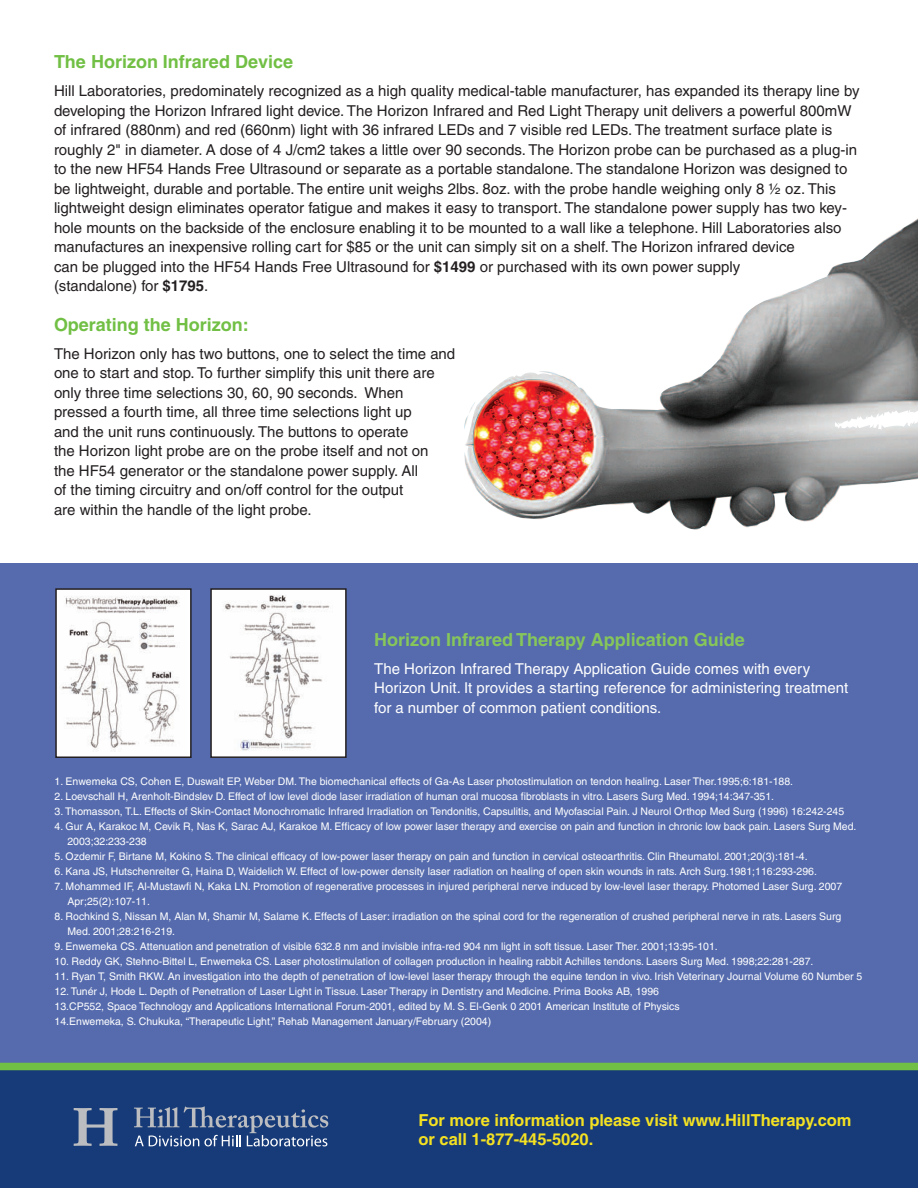
<style>
.page{position:relative;width:918px;height:1188px;background:#fff}
.page>*{position:absolute;margin:0;border:0;box-sizing:border-box;transform-origin:0 0}
.t1{font:700 18px "Helvetica";color:#86c65a}
.t2{font:18px "Helvetica Bold TT";color:#71bf44}
.t3{font:700 18px "Helvetica";color:#71bf44}
.t4{font:700 16.5px/19.8px "Helvetica";color:#f4e122}
.t5{font:15px/19.5px "Helvetica";color:#231f20}
.t6{font:15px/19.5px "Helvetica";color:#fff}
.t7{font:10.5px/15px "Helvetica";color:#fff}
.s1{font-weight:700}
</style>
<div class="page">
<div style="left:0;top:1070px;width:918px;height:118px;background:#173b78"></div>
<div style="left:0;top:563px;width:918px;height:501px;background:#556bad"></div>
<div style="left:0;top:1063px;width:918px;height:7px;background:#71bf44"></div>
<img style="left:464px;top:218px;width:454px;height:312px">
<svg style="left:73px;top:1106px;width:255px;height:41px"></svg>
<div style="left:56px;top:589px;width:135px;height:168px;background:#fff"></div>
<img style="left:61px;top:596px;width:119px;height:156px">
<div style="left:55px;top:588px;width:137px;height:170px;border:2px solid #231f20"></div>
<div style="left:211px;top:589px;width:135px;height:168px;background:#fff"></div>
<img style="left:224px;top:595px;width:106px;height:156px">
<div style="left:210px;top:588px;width:137px;height:170px;border:2px solid #231f20"></div>
<h1 class="t2" style="left:54px;top:51px;width:241px">The Horizon Infrared Device</h1>
<p class="t5" style="left:54px;top:82px;width:807px">Hill Laboratories, predominately recognized as a high quality medical-table manufacturer, has expanded its therapy line by developing the Horizon Infrared light device. The Horizon Infrared and Red Light Therapy unit delivers a powerful 800mW of infrared (880nm) and red (660nm) light with 36 infrared LEDs and 7 visible red LEDs. The treatment surface plate is roughly 2" in diameter. A dose of 4 J/cm2 takes a little over 90 seconds. The Horizon probe can be purchased as a plug-in to the new HF54 Hands Free Ultrasound or separate as a portable standalone. The standalone Horizon was designed to be lightweight, durable and portable. The entire unit weighs 2lbs. 8oz. with the probe handle weighing only 8 ½ oz. This lightweight design eliminates operator fatigue and makes it easy to transport. The standalone power supply has two key&shy;hole mounts on the backside of the enclosure enabling it to be mounted to a wall like a telephone. Hill Laboratories also manufactures an inexpensive rolling cart for $85 or the unit can simply sit on a shelf. The Horizon infrared device<br>can be plugged into the HF54 Hands Free Ultrasound for <span class="s1">$1499</span> or purchased with its own power supply<br>(standalone) for <span class="s1">$1795</span>.</p>
<h1 class="t3" style="left:54px;top:318px;width:196px">Operating the Horizon:</h1>
<p class="t5" style="left:54px;top:345px;width:403px">The Horizon only has two buttons, one to select the time and one to start and stop. To further simplify this unit there are only three time selections 30, 60, 90 seconds. When pressed a fourth time, all three time selections light up<br>and the unit runs continuously. The buttons to operate<br>the Horizon light probe are on the probe itself and not on<br>the HF54 generator or the standalone power supply. All<br>of the timing circuitry and on/off control for the output<br>are within the handle of the light probe.</p>
<h1 class="t1" style="left:374px;top:633px;width:372px">Horizon Infrared Therapy Application Guide</h1>
<h3 class="t6" style="left:374px;top:660px;width:475px">The Horizon Infrared Therapy Application Guide comes with every<br>Horizon Unit. It provides a starting reference for administering treatment for a number of common patient conditions.</h3>
<p class="t7" style="left:55px;top:775px;width:740px">1. Enwemeka CS, Cohen E, Duswalt EP, Weber DM. The biomechanical effects of Ga-As Laser photostimulation on tendon healing. Laser Ther.1995;6:181-188.</p>
<p class="t7" style="left:55px;top:790px;width:721px">2. Loevschall H, Arenholt-Bindslev D. Effect of low level diode laser irradiation of human oral mucosa fibroblasts in vitro. Lasers Surg Med. 1994;14:347-351.</p>
<p class="t7" style="left:55px;top:805px;width:791px">3. Thomasson, T.L. Effects of Skin-Contact Monochromatic Infrared Irradiation on Tendonitis, Capsulitis, and Myofascial Pain. J Neurol Orthop Med Surg (1996) 16:242-245</p>
<p class="t7" style="left:68px;top:820px;width:791px;text-indent:-13px">4. Gur A, Karakoc M, Cevik R, Nas K, Sarac AJ, Karakoe M. Efficacy of low power laser therapy and exercise on pain and function in chronic low back pain. Lasers Surg Med.<br>2003;32:233-238</p>
<p class="t7" style="left:55px;top:850px;width:754px">5. Ozdemir F, Birtane M, Kokino S. The clinical efficacy of low-power laser therapy on pain and function in cervical osteoarthritis. Clin Rheumatol. 2001;20(3):181-4.</p>
<p class="t7" style="left:55px;top:865px;width:764px">6. Kana JS, Hutschenreiter G, Haina D, Waidelich W. Effect of low-power density laser radiation on healing of open skin wounds in rats. Arch Surg.1981;116:293-296.</p>
<p class="t7" style="left:68px;top:880px;width:776px;text-indent:-13px">7. Mohammed IF, Al-Mustawfi N, Kaka LN. Promotion of regenerative processes in injured peripheral nerve induced by low-level laser therapy. Photomed Laser Surg. 2007<br>Apr;25(2):107-11.</p>
<p class="t7" style="left:68px;top:910px;width:775px;text-indent:-13px">8. Rochkind S, Nissan M, Alan M, Shamir M, Salame K. Effects of Laser: irradiation on the spinal cord for the regeneration of crushed peripheral nerve in rats. Lasers Surg<br>Med. 2001;28:216-219.</p>
<p class="t7" style="left:55px;top:940px;width:665px">9. Enwemeka CS. Attenuation and penetration of visible 632.8 nm and invisible infra-red 904 nm light in soft tissue. Laser Ther. 2001;13:95-101.</p>
<p class="t7" style="left:55px;top:955px;width:760px">10. Reddy GK, Stehno-Bittel L, Enwemeka CS. Laser photostimulation of collagen production in healing rabbit Achilles tendons. Lasers Surg Med. 1998;22:281-287.</p>
<p class="t7" style="left:55px;top:970px;width:809px">11. Ryan T, Smith RKW. An investigation into the depth of penetration of low-level laser therapy through the equine tendon in vivo. Irish Veterinary Journal Volume 60 Number 5</p>
<p class="t7" style="left:55px;top:985px;width:627px">12. Tunér J, Hode L. Depth of Penetration of Laser Light in Tissue. Laser Therapy in Dentistry and Medicine. Prima Books AB, 1996<br>13.CP552, Space Technology and Applications International Forum-2001, edited by M. S. El-Genk 0 2001 American Institute of Physics<br>14.Enwemeka, S. Chukuka, “Therapeutic Light,” Rehab Management January/February (2004)</p>
<h2 class="t4" style="left:418px;top:1111px;width:435px">For more information please visit www.HillTherapy.com or call 1-877-445-5020.</h2>
</div>
